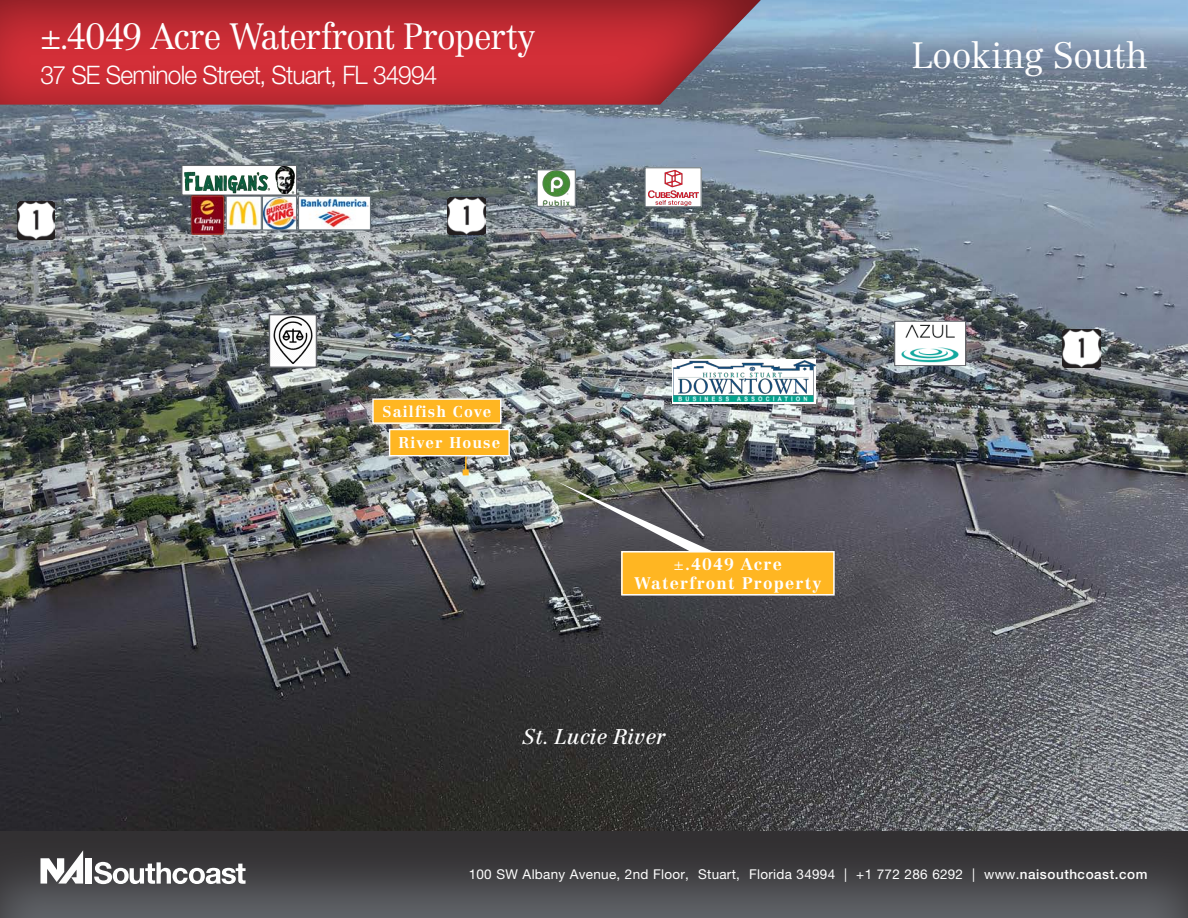
<style>
.page{position:relative;width:1188px;height:918px;background:#fff}
.page>*{position:absolute;margin:0;border:0;box-sizing:border-box;transform-origin:0 0}
.t1{font:300 36px "Centennial LT Std";letter-spacing:-.03em;color:#fff;scale:.96 1}
.t2{font:300 36px "Centennial LT Std";letter-spacing:-.01em;color:#fff}
.t3{font:300 25.5px "Helvetica Neue LT Std";letter-spacing:-.035em;color:#fff;scale:.96 1}
.t4{font:italic 21px "Centennial LT Std";color:#fff}
.t5{font:700 16.5px "Centennial LT Std";letter-spacing:.075em;color:#fff}
.t6{font:700 15.3px "Centennial LT Std";letter-spacing:.075em;color:#fff}
.t7{font:13.5px "Helvetica Neue LT Std";letter-spacing:.02em;color:#fff}
.s1{font-weight:300}
.s2{font-weight:500}
</style>
<div class="page">
<img style="left:0;top:0;width:1188px;height:830px">
<div style="left:0;top:830px;width:1188px;height:88px;background:#231f20;opacity:.75"></div>
<div style="left:0;top:0;width:762px;height:106px;background:#231f20;opacity:.51"></div>
<div style="left:85px;top:858px;width:7px;height:26px;background:#fff"></div>
<svg style="left:40px;top:850px;width:43px;height:34px"></svg>
<svg style="left:94px;top:862px;width:152px;height:22px"></svg>
<svg style="left:672px;top:359px;width:143px;height:45px"></svg>
<img style="left:674px;top:360px;width:141px;height:41px">
<img style="left:539px;top:171px;width:35px;height:34px">
<div style="left:537px;top:169px;width:39px;height:38px;border:1px solid #697379"></div>
<svg style="left:647px;top:169px;width:53px;height:36px"></svg>
<div style="left:645px;top:167px;width:57px;height:40px;border:1px solid #697379"></div>
<img style="left:228px;top:198px;width:32px;height:31px">
<div style="left:226px;top:196px;width:36px;height:35px;border:1px solid #697379"></div>
<img style="left:184px;top:167px;width:111px;height:27px">
<div style="left:181px;top:165px;width:116px;height:31px;border:1px solid #62656a"></div>
<img style="left:264px;top:198px;width:31px;height:31px">
<div style="left:262px;top:196px;width:35px;height:35px;border:1px solid #697379"></div>
<div style="left:298px;top:196px;width:73px;height:34px;background:#fff"></div>
<img style="left:300px;top:198px;width:69px;height:30px">
<div style="left:298px;top:196px;width:73px;height:35px;border:1px solid #697379"></div>
<img style="left:190px;top:196px;width:36px;height:38px">
<img style="left:272px;top:317px;width:42px;height:47px">
<div style="left:269px;top:314px;width:48px;height:54px;border:2px solid #62656a"></div>
<img style="left:896px;top:323px;width:68px;height:41px">
<div style="left:894px;top:321px;width:72px;height:45px;border:1px solid #62656a"></div>
<svg style="left:556px;top:481px;width:214px;height:112px;background:#5b5b5d"></svg>
<div style="left:622px;top:552px;width:212px;height:43px;background:#ffb622"></div>
<div style="left:621px;top:551px;width:214px;height:45px;border:2px solid #fff"></div>
<img style="left:1063px;top:330px;width:37px;height:37px">
<img style="left:448px;top:197px;width:37px;height:38px">
<img style="left:17px;top:202px;width:38px;height:37px">
<hr style="left:465px;top:448px;width:2px;height:24px;background:#ffb622">
<svg style="left:463px;top:469px;width:6px;height:6px"></svg>
<div style="left:390px;top:430px;width:119px;height:26px;background:#ffb622"></div>
<div style="left:389px;top:429px;width:121px;height:27px;border:1px solid #fff"></div>
<div style="left:373px;top:399px;width:128px;height:24px;background:#ffb622"></div>
<div style="left:372px;top:398px;width:129px;height:26px;border:1px solid #fff"></div>
<p class="t1" style="left:40px;top:15px;width:517px">±.4049 Acre Waterfront Property</p>
<p class="t3" style="left:40px;top:59px;width:415px">37 SE Seminole Street, Stuart, FL 34994</p>
<p class="t2" style="left:911px;top:34px;width:238px">Looking South</p>
<p class="t6" style="left:382px;top:402px;width:110px">Sailfish Cove</p>
<p class="t6" style="left:398px;top:434px;width:104px">River House</p>
<p class="t5" style="left:674px;top:554px;width:110px"><span class="s1">±</span>.4049 Acre</p>
<p class="t5" style="left:635px;top:574px;width:188px">Waterfront Property</p>
<p class="t4" style="left:523px;top:724px;width:145px">St. Lucie River</p>
<p class="t7" style="left:469px;top:866px;width:680px">100 SW Albany Avenue, 2nd Floor, Stuart, Florida 34994 | +1 772 286 6292 | www.<span class="s2">naisouthcoast.com</span></p>
</div>
